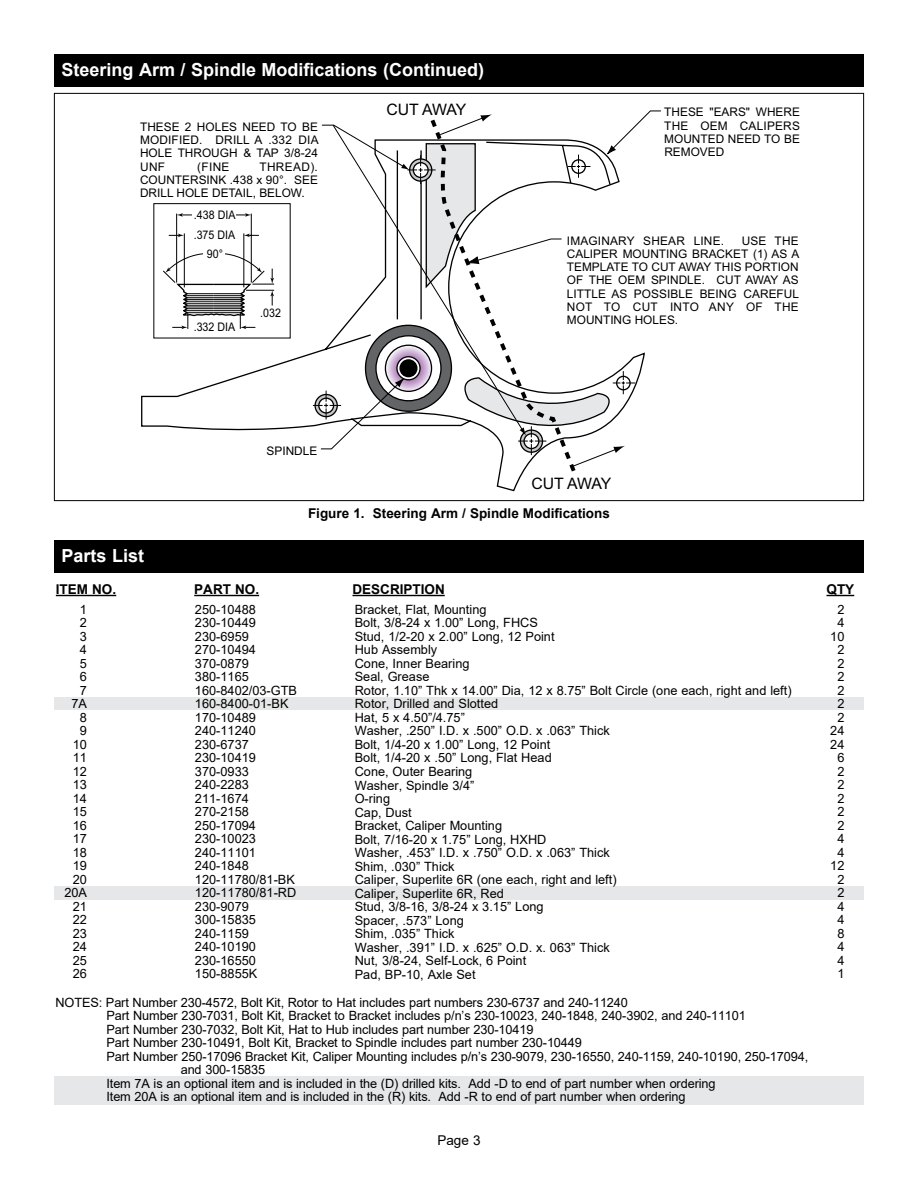
<style>
.page{position:relative;width:918px;height:1188px;background:#fff}
.page>*{position:absolute;margin:0;border:0;box-sizing:border-box;transform-origin:0 0}
.t1{font:700 18px "Arial";color:#fff}
.t2{font:15.75px "Arial";letter-spacing:-.035em;color:#000}
.t3{font:700 13.5px "Arial";color:#000}
.t4{font:13.5px "Arial";color:#000}
.t5{font:12.75px/13.5px "Arial";color:#000}
.t6{font:11.85px/13.2px "Arial";color:#000;text-align:justify}
.t7{font:11.85px "Arial";color:#000;scale:.9 1}
</style>
<div class="page">
<div style="left:54px;top:1076px;width:810px;height:28px;background:#e6e7e8"></div>
<div style="left:54px;top:697px;width:810px;height:13px;background:#e6e7e8"></div>
<div style="left:54px;top:886px;width:810px;height:14px;background:#e6e7e8"></div>
<hr style="left:56px;top:595px;width:60px;height:1px;background:#000">
<hr style="left:194px;top:595px;width:65px;height:1px;background:#000">
<hr style="left:352px;top:595px;width:93px;height:1px;background:#000">
<svg style="left:826px;top:595px;width:28px;height:1px"></svg>
<svg style="left:141px;top:352px;width:379px;height:140px"></svg>
<svg style="left:427px;top:467px;width:149px;height:12px"></svg>
<svg style="left:313px;top:110px;width:348px;height:357px"></svg>
<svg style="left:153px;top:203px;width:138px;height:136px"></svg>
<div style="left:54px;top:54px;width:810px;height:32px;background:#000"></div>
<div style="left:54px;top:540px;width:810px;height:33px;background:#000"></div>
<h1 class="t1" style="left:62px;top:57px;width:424px">Steering Arm / Spindle Modifications (Continued)</h1>
<p class="t6" style="left:140px;top:121px;width:180px">THESE 2 HOLES NEED TO BE MODIFIED. DRILL A .332 DIA HOLE THROUGH &amp; TAP 3/8-24<br>UNF</p>
<p class="t6" style="left:140px;top:160px;width:179px;text-indent:119px">THREAD).<br>COUNTERSINK .438 x 90°. SEE DRILL HOLE DETAIL, BELOW.</p>
<p class="t6" style="left:197px;top:160px;width:34px">(FINE</p>
<p class="t7" style="left:194px;top:207px;width:48px">.438 DIA</p>
<p class="t7" style="left:194px;top:227px;width:48px">.375 DIA</p>
<p class="t7" style="left:207px;top:246px;width:19px">90°</p>
<p class="t7" style="left:194px;top:319px;width:48px">.332 DIA</p>
<p class="t7" style="left:260px;top:306px;width:25px">.032</p>
<p class="t6" style="left:267px;top:445px;width:52px">SPINDLE</p>
<p class="t2" style="left:386px;top:99px;width:81px">CUT AWAY</p>
<p class="t6" style="left:664px;top:106px;width:137px">THESE "EARS" WHERE THE OEM CALIPERS MOUNTED NEED TO BE REMOVED</p>
<p class="t6" style="left:567px;top:234px;width:234px;text-indent:175px">USE THE CALIPER MOUNTING BRACKET (1) AS A TEMPLATE TO CUT AWAY THIS PORTION OF THE OEM SPINDLE. CUT AWAY AS LITTLE AS POSSIBLE BEING CAREFUL NOT TO CUT INTO ANY OF THE MOUNTING HOLES.</p>
<p class="t6" style="left:567px;top:234px;width:159px">IMAGINARY SHEAR LINE.</p>
<p class="t2" style="left:531px;top:474px;width:81px">CUT AWAY</p>
<h1 class="t1" style="left:62px;top:543px;width:84px">Parts List</h1>
<p class="t3" style="left:308px;top:504px;width:303px">Figure 1. Steering Arm / Spindle Modifications</p>
<p class="t3" style="left:56px;top:580px;width:62px">ITEM NO.</p>
<p class="t3" style="left:194px;top:580px;width:66px">PART NO.</p>
<p class="t3" style="left:352px;top:580px;width:94px">DESCRIPTION</p>
<p class="t3" style="left:826px;top:580px;width:29px">QTY</p>
<p class="t5" style="left:64px;top:602px;width:24px;text-align:right">1<br>2<br>3<br>4<br>5<br>6<br>7<br>7A<br>8<br>9<br>10<br>11<br>12<br>13<br>14<br>15<br>16<br>17<br>18<br>19<br>20<br>20A<br>21<br>22<br>23<br>24<br>25<br>26</p>
<p class="t5" style="left:830px;top:603px;width:16px;text-align:center">2<br>4<br>10<br>2<br>2<br>2<br>2<br>2<br>2<br>24<br>24<br>6<br>2<br>2<br>2<br>2<br>2<br>4<br>4<br>12<br>2<br>2<br>4<br>4<br>8<br>4<br>4<br>1</p>
<p class="t5" style="left:195px;top:603px;width:104px">250-10488<br>230-10449<br>230-6959<br>270-10494<br>370-0879<br>380-1165<br>160-8402/03-GTB<br>160-8400-01-BK<br>170-10489<br>240-11240<br>230-6737<br>230-10419<br>370-0933<br>240-2283<br>211-1674<br>270-2158<br>250-17094<br>230-10023<br>240-11101<br>240-1848<br>120-11780/81-BK<br>120-11780/81-RD<br>230-9079<br>300-15835<br>240-1159<br>240-10190<br>230-16550<br>150-8855K</p>
<p class="t5" style="left:355px;top:603px;width:438px">Bracket, Flat, Mounting<br>Bolt, 3/8-24 x 1.00” Long, FHCS<br>Stud, 1/2-20 x 2.00” Long, 12 Point<br>Hub Assembly<br>Cone, Inner Bearing<br>Seal, Grease<br>Rotor, 1.10” Thk x 14.00” Dia, 12 x 8.75” Bolt Circle (one each, right and left)<br>Rotor, Drilled and Slotted<br>Hat, 5 x 4.50”/4.75”<br>Washer, .250” I.D. x .500” O.D. x .063” Thick<br>Bolt, 1/4-20 x 1.00” Long, 12 Point<br>Bolt, 1/4-20 x .50” Long, Flat Head<br>Cone, Outer Bearing<br>Washer, Spindle 3/4”<br>O-ring<br>Cap, Dust<br>Bracket, Caliper Mounting<br>Bolt, 7/16-20 x 1.75” Long, HXHD<br>Washer, .453” I.D. x .750” O.D. x .063” Thick<br>Shim, .030” Thick<br>Caliper, Superlite 6R (one each, right and left)<br>Caliper, Superlite 6R, Red<br>Stud, 3/8-16, 3/8-24 x 3.15” Long<br>Spacer, .573” Long<br>Shim, .035” Thick<br>Washer, .391” I.D. x .625” O.D. x. 063” Thick<br>Nut, 3/8-24, Self-Lock, 6 Point<br>Pad, BP-10, Axle Set</p>
<p class="t5" style="left:56px;top:995px;width:574px">NOTES: Part Number 230-4572, Bolt Kit, Rotor to Hat includes part numbers 230-6737 and 240-11240</p>
<p class="t5" style="left:106px;top:1009px;width:641px">Part Number 230-7031, Bolt Kit, Bracket to Bracket includes p/n’s 230-10023, 240-1848, 240-3902, and 240-11101</p>
<p class="t5" style="left:106px;top:1022px;width:428px">Part Number 230-7032, Bolt Kit, Hat to Hub includes part number 230-10419</p>
<p class="t5" style="left:106px;top:1036px;width:477px">Part Number 230-10491, Bolt Kit, Bracket to Spindle includes part number 230-10449</p>
<p class="t5" style="left:106px;top:1049px;width:703px">Part Number 250-17096 Bracket Kit, Caliper Mounting includes p/n’s 230-9079, 230-16550, 240-1159, 240-10190, 250-17094,</p>
<p class="t5" style="left:181px;top:1063px;width:86px">and 300-15835</p>
<p class="t5" style="left:106px;top:1076px;width:611px">Item 7A is an optional item and is included in the (D) drilled kits. Add -D to end of part number when ordering</p>
<p class="t5" style="left:106px;top:1090px;width:581px">Item 20A is an optional item and is included in the (R) kits. Add -R to end of part number when ordering</p>
<p class="t4" style="left:437px;top:1131px;width:45px">Page 3</p>
</div>
